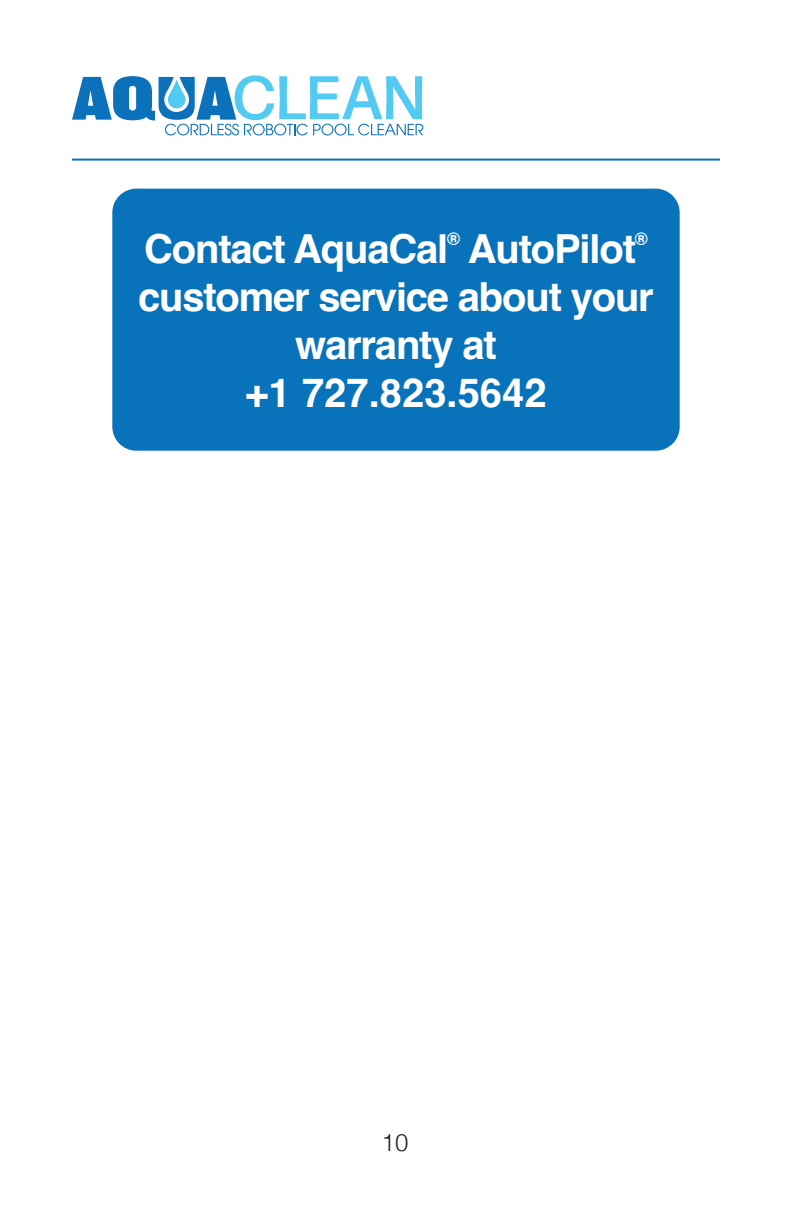
<style>
.page{position:relative;width:792px;height:1224px;background:#fff}
.page>*{position:absolute;margin:0;border:0;box-sizing:border-box;transform-origin:0 0}
.t1{font:700 40px/48px "Helvetica";letter-spacing:-.03em;color:#fff;text-align:center}
.t2{font:300 24px "Helvetica";color:#231f20}
.t3{font:700 17.4px "Helvetica";color:#fff}
</style>
<div class="page">
<svg style="left:72px;top:75px;width:351px;height:61px"></svg>
<hr style="left:72px;top:159px;width:648px;height:2px;background:#0872ba">
<div style="left:112px;top:189px;width:568px;height:262px;background:#0872ba;border-radius:24px"></div>
<p class="t1" style="left:144px;top:229px;width:305px">Contact AquaCal</p>
<p class="t3" style="left:447px;top:228px;width:14px">®</p>
<p class="t1" style="left:468px;top:229px;width:170px">AutoPilot</p>
<p class="t3" style="left:635px;top:228px;width:14px">®</p>
<p class="t1" style="left:138px;top:277px;width:517px">customer service about your warranty at<br>+1 727.823.5642</p>
<p class="t2" style="left:382px;top:1123px;width:28px">10</p>
</div>
